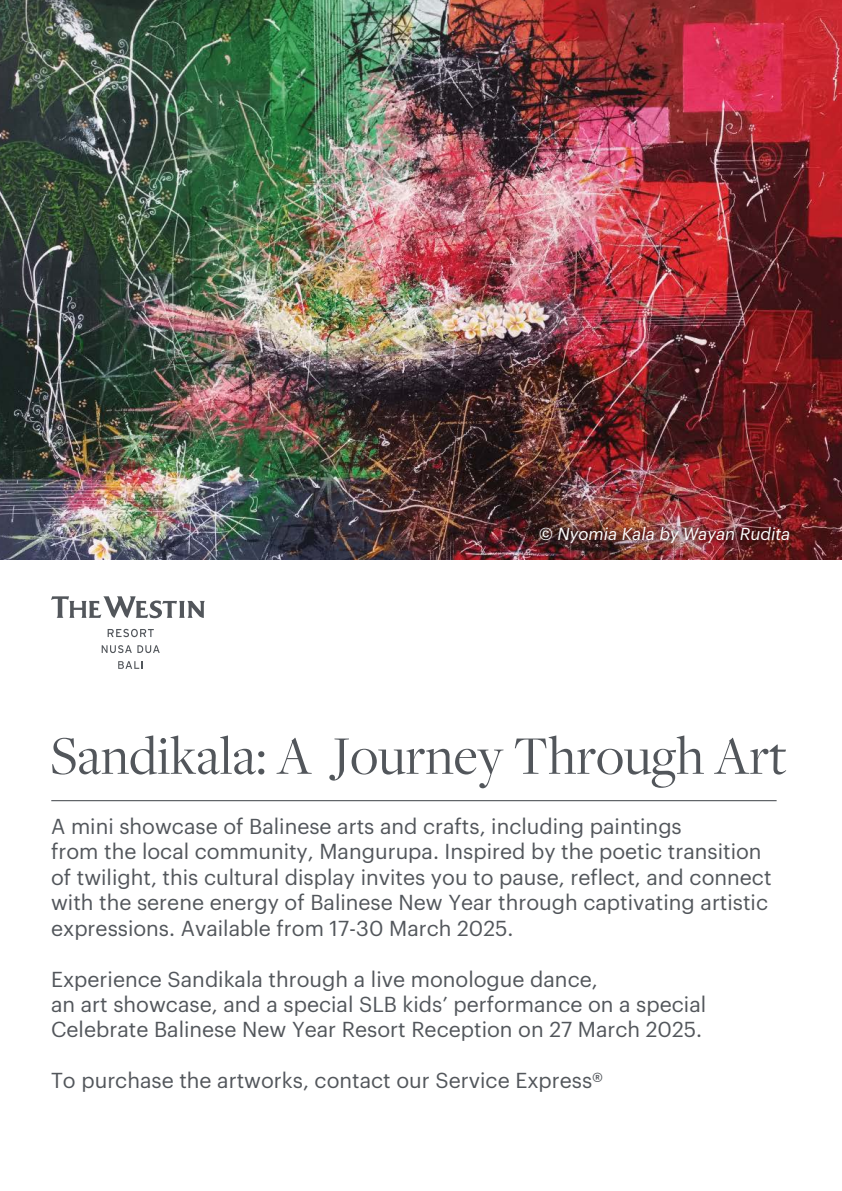
<style>
.page{position:relative;width:842px;height:1191px;background:#fff}
.page>*{position:absolute;margin:0;border:0;box-sizing:border-box;transform-origin:0 0}
.t1{font:56.4px "Freight Disp Pro";color:#52565b}
.t2{font:21.2px/25.4px "Graphik Starwood";color:#52565b}
.t3{font:italic 17px "Graphik Starwood";color:#fff}
.s1{font-style:normal}
</style>
<div class="page">
<img style="left:0;top:0;width:842px;height:560px">
<hr style="left:51px;top:800px;width:726px;height:1px;background:#52565b">
<svg style="left:51px;top:596px;width:154px;height:22px"></svg>
<svg style="left:102px;top:645px;width:58px;height:8px"></svg>
<svg style="left:118px;top:661px;width:25px;height:8px"></svg>
<svg style="left:108px;top:629px;width:46px;height:8px"></svg>
<img style="left:527px;top:514px;width:276px;height:46px">
<p class="t3" style="left:539px;top:520px;width:253px"><span class="s1">©</span> Nyomia Kala by Wayan Rudita</p>
<h1 class="t1" style="left:50px;top:719px;width:738px">Sandikala: A Journey Through Art</h1>
<p class="t2" style="left:51px;top:811px;width:722px">A mini showcase of Balinese arts and crafts, including paintings<br>from the local community, Mangurupa. Inspired by the poetic transition of twilight, this cultural display invites you to pause, reflect, and connect with the serene energy of Balinese New Year through captivating artistic expressions. Available from 17-30 March 2025.</p>
<p class="t2" style="left:51px;top:964px;width:657px">Experience Sandikala through a live monologue dance,<br>an art showcase, and a special SLB kids’ performance on a special<br>Celebrate Balinese New Year Resort Reception on 27 March 2025.</p>
<p class="t2" style="left:51px;top:1066px;width:553px">To purchase the artworks, contact our Service Express®</p>
</div>
